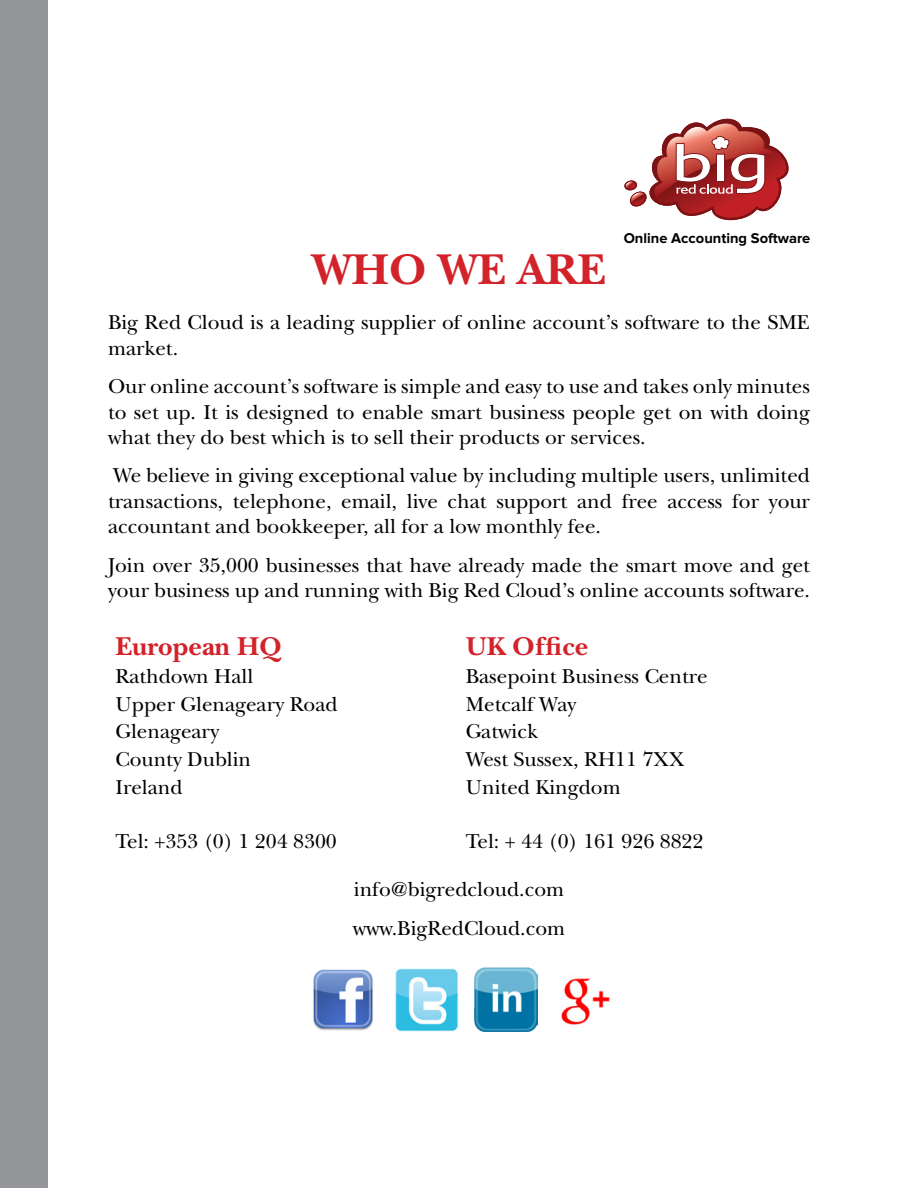
<style>
.page{position:relative;width:918px;height:1188px;background:#fff}
.page>*{position:absolute;margin:0;border:0;box-sizing:border-box;transform-origin:0 0}
.t1{font:700 45px "New Baskerville Std";color:#d2232a}
.t2{font:700 27px "New Baskerville Std";color:#d2232a}
.t3{font:21px/25.2px "New Baskerville Std";color:#000}
.t4{font:700 14.7px "Proxima Nova";color:#000}
</style>
<div class="page">
<div style="left:0;top:0;width:47px;height:1188px;background:#939598"></div>
<svg style="left:624px;top:119px;width:165px;height:101px"></svg>
<img style="left:313px;top:969px;width:60px;height:62px">
<img style="left:395px;top:968px;width:63px;height:63px">
<img style="left:474px;top:968px;width:64px;height:63px">
<img style="left:561px;top:978px;width:49px;height:47px">
<p class="t4" style="left:624px;top:232px;width:188px">Online Accounting Software</p>
<h1 class="t1" style="left:312px;top:243px;width:295px">WHO WE ARE</h1>
<p class="t3" style="left:108px;top:310px;width:703px">Big Red Cloud is a leading supplier of online account’s software to the SME market.</p>
<p class="t3" style="left:108px;top:374px;width:704px;text-align:justify">Our online account’s software is simple and easy to use and takes only minutes to set up. It is designed to enable smart business people get on with doing what they do best which is to sell their products or services.</p>
<p class="t3" style="left:108px;top:463px;width:704px;text-align:justify">We believe in giving exceptional value by including multiple users, unlimited transactions, telephone, email, live chat support and free access for your accountant and bookkeeper, all for a low monthly fee.</p>
<p class="t3" style="left:108px;top:552px;width:704px">Join over 35,000 businesses that have already made the smart move and get your business up and running with Big Red Cloud’s online accounts software.</p>
<p class="t2" style="left:116px;top:630px;width:168px">European HQ</p>
<p class="t2" style="left:466px;top:630px;width:124px">UK Office</p>
<p class="t3" style="left:116px;top:663px;width:139px">Rathdown Hall</p>
<p class="t3" style="left:466px;top:663px;width:243px">Basepoint Business Centre</p>
<p class="t3" style="left:116px;top:691px;width:224px">Upper Glenageary Road</p>
<p class="t3" style="left:466px;top:691px;width:112px">Metcalf Way</p>
<p class="t3" style="left:116px;top:719px;width:105px">Glenageary</p>
<p class="t3" style="left:466px;top:719px;width:74px">Gatwick</p>
<p class="t3" style="left:116px;top:747px;width:137px">County Dublin</p>
<p class="t3" style="left:466px;top:747px;width:220px">West Sussex, RH11 7XX</p>
<p class="t3" style="left:116px;top:775px;width:69px">Ireland</p>
<p class="t3" style="left:466px;top:775px;width:156px">United Kingdom</p>
<p class="t3" style="left:116px;top:829px;width:223px">Tel: +353 (0) 1 204 8300</p>
<p class="t3" style="left:466px;top:829px;width:239px">Tel: + 44 (0) 161 926 8822</p>
<p class="t3" style="left:353px;top:870px;width:214px;line-height:38.7px">info@bigredcloud.com www.BigRedCloud.com</p>
</div>
